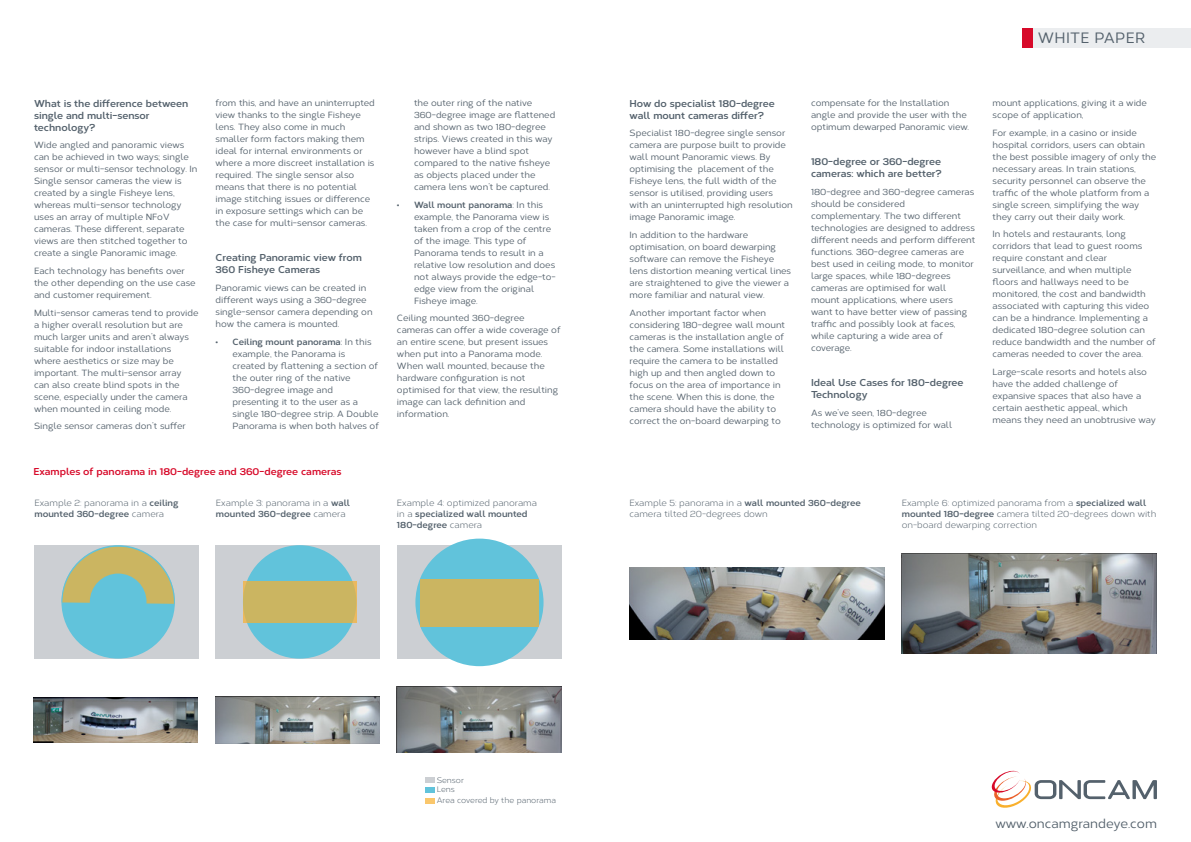
<style>
.page{position:relative;width:1191px;height:842px;background:#fff}
.page>*{position:absolute;margin:0;border:0;box-sizing:border-box;transform-origin:0 0}
.t1{font:500 15px "Corbert";letter-spacing:.02em;color:#54616c}
.t2{font:500 12.8px "Corbert";color:#54616c}
.t3{font:700 10px/12px "Corbert";color:#54616c}
.t4{font:700 10px "Corbert";color:#d70929}
.t5{font:500 9px/12px "Corbert";color:#54616c}
.t6{font:9px/10.8px "Corbert";color:#54616c}
.t7{font:8px/9.6px "Corbert";color:#54616c}
.s1{font-weight:700}
</style>
<div class="page">
<div style="left:1022px;top:28px;width:10px;height:20px;background:#d70929"></div>
<div style="left:1033px;top:28px;width:158px;height:20px;background:#ebedef"></div>
<div style="left:34px;top:545px;width:164px;height:114px;background:#cccfd3"></div>
<div style="left:215px;top:545px;width:165px;height:114px;background:#cccfd3"></div>
<div style="left:243px;top:545px;width:113px;height:114px;background:#61c3db;border-radius:50%"></div>
<div style="left:397px;top:546px;width:164px;height:113px;background:#cccfd3"></div>
<div style="left:415px;top:539px;width:128px;height:127px;background:#61c3db;border-radius:50%"></div>
<div style="left:425px;top:798px;width:9px;height:6px;background:#fac76c"></div>
<div style="left:425px;top:787px;width:9px;height:6px;background:#61c3db"></div>
<div style="left:425px;top:777px;width:9px;height:6px;background:#cccfd3"></div>
<div style="left:243px;top:581px;width:113px;height:42px;background:#cbb561"></div>
<div style="left:420px;top:579px;width:118px;height:47px;background:#cbb561"></div>
<svg style="left:991px;top:771px;width:166px;height:37px"></svg>
<img style="left:33px;top:697px;width:165px;height:45px">
<img style="left:215px;top:696px;width:165px;height:48px">
<img style="left:397px;top:687px;width:164px;height:66px">
<div style="left:61px;top:545px;width:114px;height:114px;background:#61c3db;border-radius:50%"></div>
<svg style="left:61px;top:545px;width:114px;height:60px"></svg>
<div style="left:90px;top:573px;width:56px;height:57px;background:#61c3db;border-radius:50%"></div>
<img style="left:629px;top:568px;width:255px;height:72px">
<img style="left:901px;top:554px;width:255px;height:100px">
<h1 class="t1" style="left:1037px;top:27px;width:109px">WHITE PAPER</h1>
<p class="t3" style="left:34px;top:96px;width:156px">What is the difference between single and multi-sensor technology?</p>
<p class="t5" style="left:34px;top:139px;width:165px">Wide angled and panoramic views can be achieved in two ways; single sensor or multi-sensor technology. In Single sensor cameras the view is created by a single Fisheye lens, whereas multi-sensor technology uses an array of multiple NFoV cameras. These different, separate views are then stitched together to create a single Panoramic image.</p>
<p class="t5" style="left:34px;top:264px;width:163px">Each technology has benefits over the other depending on the use case and customer requirement.</p>
<p class="t5" style="left:34px;top:306px;width:166px">Multi-sensor cameras tend to provide a higher overall resolution but are much larger units and aren’t always suitable for indoor installations where aesthetics or size may be important. The multi-sensor array can also create blind spots in the scene, especially under the camera when mounted in ceiling mode.</p>
<p class="t5" style="left:34px;top:420px;width:153px">Single sensor cameras don’t suffer</p>
<p class="t5" style="left:215px;top:96px;width:161px">from this, and have an uninterrupted view thanks to the single Fisheye lens. They also come in much smaller form factors making them ideal for internal environments or where a more discreet installation is required. The single sensor also means that there is no potential image stitching issues or difference in exposure settings which can be the case for multi-sensor cameras.</p>
<p class="t3" style="left:215px;top:251px;width:148px">Creating Panoramic view from<br>360 Fisheye Cameras</p>
<p class="t5" style="left:215px;top:281px;width:159px">Panoramic views can be created in different ways using a 360-degree single-sensor camera depending on how the camera is mounted.</p>
<p class="t5" style="left:232px;top:335px;width:148px;text-indent:-17px">• <span class="s1">Ceiling mount panorama</span>: In this example, the Panorama is created by flattening a section of the outer ring of the native<br>360-degree image and presenting it to the user as a single 180-degree strip. A Double<br>Panorama is when both halves of</p>
<p class="t5" style="left:414px;top:96px;width:143px">the outer ring of the native<br>360-degree image are flattened and shown as two 180-degree strips. Views created in this way however have a blind spot compared to the native fisheye as objects placed under the camera lens won’t be captured.</p>
<p class="t5" style="left:414px;top:198px;width:143px;text-indent:-17px">• <span class="s1">Wall mount panorama</span>: In this example, the Panorama view is taken from a crop of the centre of the image. This type of<br>Panorama tends to result in a relative low resolution and does not always provide the edge-to&shy;edge view from the original<br>Fisheye image.</p>
<p class="t5" style="left:397px;top:311px;width:165px">Ceiling mounted 360-degree cameras can offer a wide coverage of an entire scene, but present issues when put into a Panorama mode.<br>When wall mounted, because the hardware configuration is not optimised for that view, the resulting image can lack definition and information.</p>
<p class="t3" style="left:629px;top:96px;width:147px">How do specialist 180-degree wall mount cameras differ?</p>
<p class="t5" style="left:629px;top:127px;width:165px">Specialist 180-degree single sensor camera are purpose built to provide wall mount Panoramic views. By optimising the placement of the Fisheye lens, the full width of the sensor is utilised, providing users with an uninterrupted high resolution image Panoramic image.</p>
<p class="t5" style="left:629px;top:228px;width:163px">In addition to the hardware optimisation, on board dewarping software can remove the Fisheye lens distortion meaning vertical lines are straightened to give the viewer a more familiar and natural view.</p>
<p class="t5" style="left:629px;top:306px;width:157px">Another important factor when considering 180-degree wall mount cameras is the installation angle of the camera. Some installations will require the camera to be installed high up and then angled down to focus on the area of importance in the scene. When this is done, the camera should have the ability to correct the on-board dewarping to</p>
<p class="t5" style="left:811px;top:96px;width:160px">compensate for the Installation angle and provide the user with the optimum dewarped Panoramic view.</p>
<p class="t3" style="left:811px;top:155px;width:132px">180-degree or 360-degree cameras: which are better?</p>
<p class="t5" style="left:811px;top:185px;width:166px">180-degree and 360-degree cameras should be considered complementary. The two different technologies are designed to address different needs and perform different functions. 360-degree cameras are best used in ceiling mode, to monitor large spaces, while 180-degrees cameras are optimised for wall mount applications, where users want to have better view of passing traffic and possibly look at faces, while capturing a wide area of coverage.</p>
<p class="t3" style="left:811px;top:376px;width:154px">Ideal Use Cases for 180-degree<br>Technology</p>
<p class="t5" style="left:811px;top:406px;width:143px">As we’ve seen, 180-degree technology is optimized for wall</p>
<p class="t5" style="left:992px;top:96px;width:156px">mount applications, giving it a wide scope of application,</p>
<p class="t5" style="left:992px;top:126px;width:165px">For example, in a casino or inside hospital corridors, users can obtain the best possible imagery of only the necessary areas. In train stations, security personnel can observe the traffic of the whole platform from a single screen, simplifying the way they carry out their daily work.</p>
<p class="t5" style="left:992px;top:228px;width:165px">In hotels and restaurants, long corridors that lead to guest rooms require constant and clear surveillance, and when multiple floors and hallways need to be monitored, the cost and bandwidth associated with capturing this video can be a hindrance. Implementing a dedicated 180-degree solution can reduce bandwidth and the number of cameras needed to cover the area.</p>
<p class="t5" style="left:992px;top:365px;width:165px">Large-scale resorts and hotels also have the added challenge of expansive spaces that also have a certain aesthetic appeal, which means they need an unobtrusive way</p>
<p class="t4" style="left:33px;top:464px;width:309px">Examples of panorama in 180-degree and 360-degree cameras</p>
<p class="t6" style="left:34px;top:497px;width:145px">Example 2: panorama in a <span class="s1">ceiling mounted 360-degree</span> camera</p>
<p class="t6" style="left:216px;top:497px;width:135px">Example 3: panorama in a <span class="s1">wall mounted 360-degree</span> camera</p>
<p class="t6" style="left:397px;top:497px;width:142px">Example 4: optimized panorama in a <span class="s1">specialized wall mounted<br>180-degree</span> camera</p>
<p class="t6" style="left:629px;top:497px;width:233px">Example 5: panorama in a <span class="s1">wall mounted 360-degree </span>camera tilted 20-degrees down</p>
<p class="t6" style="left:901px;top:497px;width:256px">Example 6: optimized panorama from a <span class="s1">specialized wall mounted 180-degree</span> camera tilted 20-degrees down with on-board dewarping correction</p>
<p class="t7" style="left:437px;top:775px;width:29px">Sensor<br>Lens</p>
<p class="t7" style="left:437px;top:795px;width:121px">Area covered by the panorama</p>
<h2 class="t2" style="left:995px;top:814px;width:163px">www.oncamgrandeye.com</h2>
</div>
